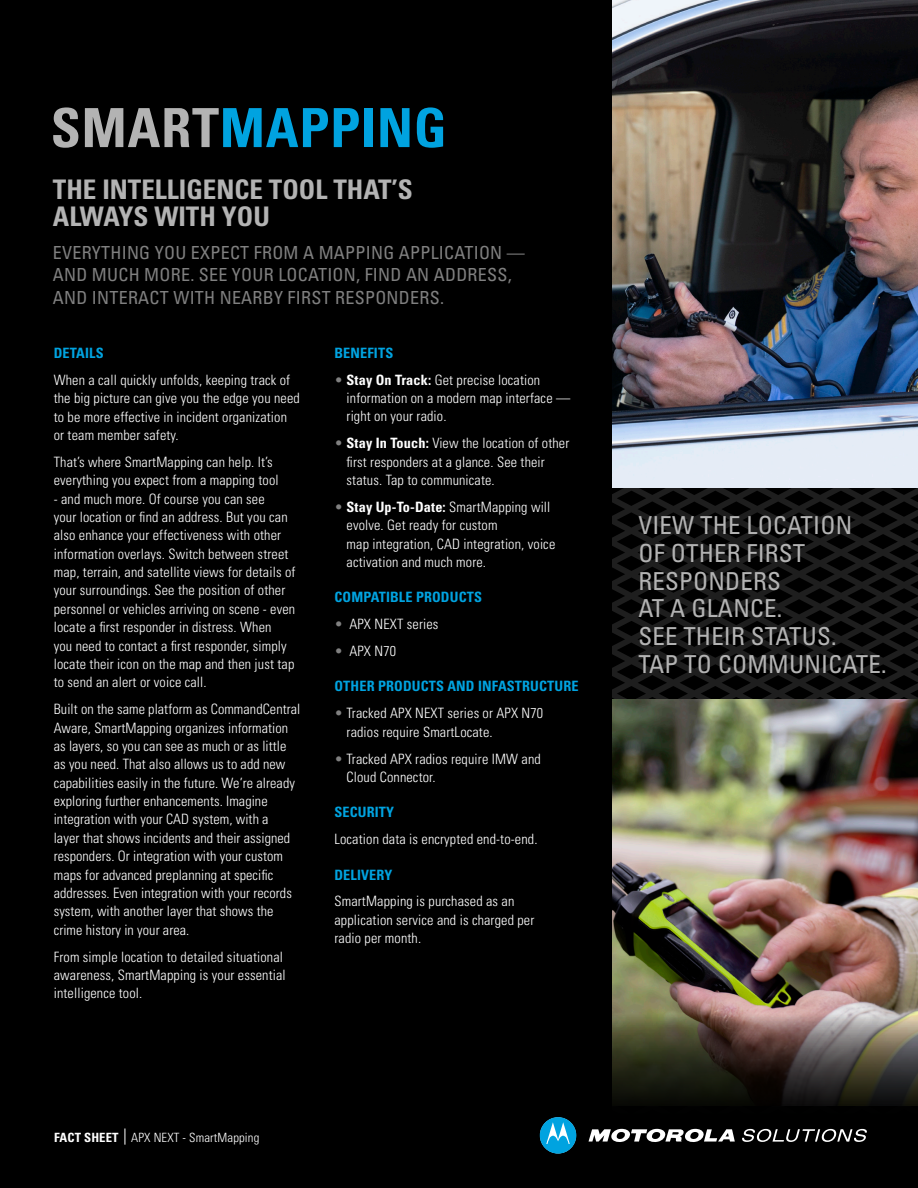
<style>
.page{position:relative;width:918px;height:1188px;background:#000}
.page>*{position:absolute;margin:0;border:0;box-sizing:border-box;transform-origin:0 0}
.t1{font:700 condensed 54px "Univers LT Std";letter-spacing:.015em;color:#00a3e0}
.t2{font:700 condensed 27px/27px "Univers LT Std";color:#b3b3b3}
.t3{font:condensed 24.75px/27.8px "Univers LT Pro";letter-spacing:.01em;color:#b3b3b3}
.t4{font:condensed 18px/22.5px "Univers LT Std";letter-spacing:.015em;color:#808080}
.t5{font:300 condensed 14.25px/18.3px "Univers LT Std";letter-spacing:.01em;color:#fff}
.t6{font:300 condensed 14.25px/18.3px "Univers LT Pro";letter-spacing:.01em;color:#fff}
.t7{font:700 condensed 14.25px "Univers LT Std";letter-spacing:.01em;color:#00a3e0}
.t8{font:300 condensed 12.75px "Univers LT Pro";letter-spacing:.01em;color:#fff}
.s1{color:#b3b3b3}
.s2{color:#808080}
.s3{font-weight:700}
.s4{font-family:"Univers LT Std";color:#808080}
.s5{font-family:"Univers LT Std";font-weight:700}
</style>
<div class="page">
<svg style="left:612px;top:488px;width:306px;height:212px"></svg>
<img style="left:612px;top:700px;width:306px;height:314px">
<svg style="left:612px;top:1014px;width:306px;height:92px;background:#453f35"></svg>
<div style="left:0;top:1115px;width:918px;height:73px;background:#040503"></div>
<img style="left:612px;top:0;width:306px;height:488px">
<svg style="left:125px;top:1128px;width:1px;height:17px"></svg>
<svg style="left:589px;top:1129px;width:146px;height:13px"></svg>
<svg style="left:540px;top:1117px;width:36px;height:37px"></svg>
<svg style="left:742px;top:1129px;width:125px;height:13px"></svg>
<p class="t1" style="left:51px;top:95px;width:397px"><span class="s1">SMART</span>MAPPING</p>
<p class="t2" style="left:53px;top:176px;width:361px">THE INTELLIGENCE TOOL THAT’S<br>ALWAYS WITH YOU</p>
<p class="t4" style="left:53px;top:241px;width:473px">EVERYTHING YOU EXPECT FROM A MAPPING APPLICATION —<br>AND MUCH MORE. SEE YOUR LOCATION, FIND AN ADDRESS,<br>AND INTERACT WITH NEARBY FIRST RESPONDERS.</p>
<p class="t7" style="left:54px;top:344px;width:51px">DETAILS</p>
<p class="t5" style="left:54px;top:371px;width:248px">When a call quickly unfolds, keeping track of the big picture can give you the edge you need to be more effective in incident organization or team member safety.</p>
<p class="t5" style="left:54px;top:453px;width:226px">That’s where SmartMapping can help. It’s everything you expect from a mapping tool</p>
<p class="t5" style="left:54px;top:489px;width:243px">- and much more. Of course you can see<br>your location or find an address. But you can also enhance your effectiveness with other information overlays. Switch between street map, terrain, and satellite views for details of your surroundings. See the position of other personnel or vehicles arriving on scene - even locate a first responder in distress. When<br>you need to contact a first responder, simply locate their icon on the map and then just tap to send an alert or voice call.</p>
<p class="t5" style="left:54px;top:700px;width:248px">Built on the same platform as CommandCentral Aware, SmartMapping organizes information as layers, so you can see as much or as little as you need. That also allows us to add new capabilities easily in the future. We’re already exploring further enhancements. Imagine integration with your CAD system, with a<br>layer that shows incidents and their assigned responders. Or integration with your custom maps for advanced preplanning at specific addresses. Even integration with your records system, with another layer that shows the crime history in your area.</p>
<p class="t5" style="left:54px;top:947px;width:234px">From simple location to detailed situational awareness, SmartMapping is your essential intelligence tool.</p>
<p class="t7" style="left:334px;top:344px;width:60px">BENEFITS</p>
<p class="t5" style="left:347px;top:370px;width:225px;text-indent:-12px"><span class="s2">•</span> <span class="s3">Stay On Track:</span> Get precise location information on a modern map interface — right on your radio.</p>
<p class="t5" style="left:347px;top:434px;width:224px;text-indent:-12px"><span class="s2">•</span> <span class="s3">Stay In Touch:</span> View the location of other first responders at a glance. See their status. Tap to communicate.</p>
<p class="t5" style="left:347px;top:498px;width:210px;text-indent:-12px"><span class="s2">•</span> <span class="s3">Stay Up-To-Date:</span> SmartMapping will evolve. Get ready for custom<br>map integration, CAD integration, voice activation and much more.</p>
<p class="t7" style="left:334px;top:588px;width:149px">COMPATIBLE PRODUCTS</p>
<p class="t6" style="left:334px;top:614px;width:106px"><span class="s4">•</span> APX NEXT series</p>
<p class="t6" style="left:334px;top:641px;width:63px"><span class="s4">•</span> APX N70</p>
<p class="t7" style="left:334px;top:678px;width:246px">OTHER PRODUCTS AND INFASTRUCTURE</p>
<p class="t6" style="left:347px;top:703px;width:198px;text-indent:-12px"><span class="s4">•</span> Tracked APX NEXT series or APX N70 radios require SmartLocate.</p>
<p class="t6" style="left:347px;top:749px;width:196px;text-indent:-12px"><span class="s4">•</span> Tracked APX radios require IMW and<br>Cloud Connector.</p>
<p class="t7" style="left:334px;top:803px;width:61px">SECURITY</p>
<p class="t6" style="left:334px;top:829px;width:205px">Location data is encrypted end-to-end.</p>
<p class="t7" style="left:334px;top:866px;width:59px">DELIVERY</p>
<p class="t6" style="left:334px;top:892px;width:201px">SmartMapping is purchased as an application service and is charged per radio per month.</p>
<p class="t8" style="left:54px;top:1129px;width:207px"><span class="s5">FACT SHEET</span> APX NEXT - SmartMapping</p>
<p class="t3" style="left:638px;top:511px;width:250px">VIEW THE LOCATION<br>OF OTHER FIRST<br>RESPONDERS<br>AT A GLANCE.<br>SEE THEIR STATUS.<br>TAP TO COMMUNICATE.</p>
</div>
